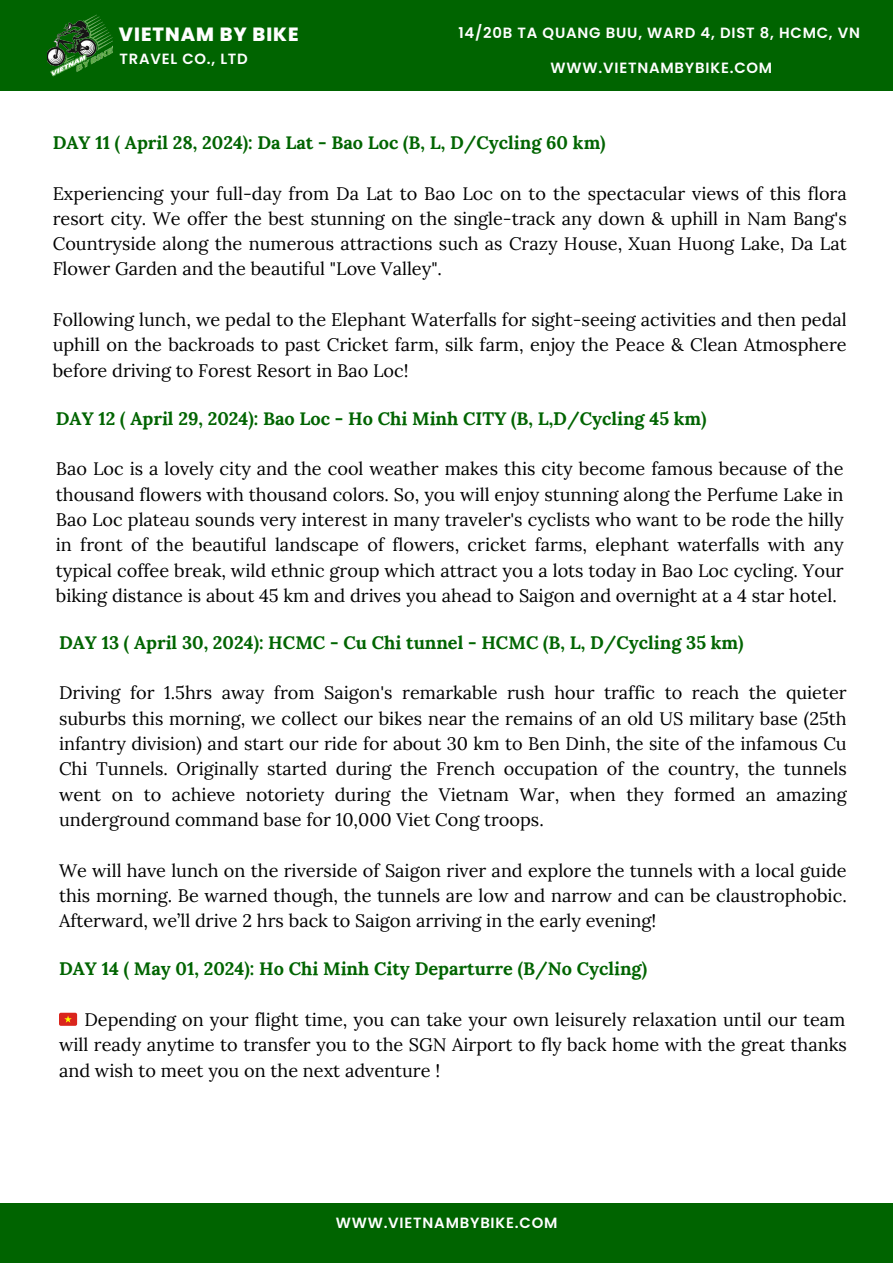
<style>
.page{position:relative;width:893px;height:1263px;background:#fff}
.page>*{position:absolute;margin:0;border:0;box-sizing:border-box;transform-origin:0 0}
.t1{font:800 19.12px "Poppins";letter-spacing:.055em;color:#fefefe}
.t2{font:18.08px/25.3px "Lora";color:#000;text-align:justify}
.t3{font:700 18.08px "Lora";color:#006400}
.t4{font:600 14.85px "Poppins";letter-spacing:.055em;color:#fefefe}
.t5{font:600 14.77px "Poppins";letter-spacing:.055em;color:#fefefe}
</style>
<div class="page">
<div style="left:0;top:0;width:893px;height:91px;background:#006400"></div>
<div style="left:0;top:1204px;width:893px;height:59px;background:#006400"></div>
<img style="left:47px;top:14px;width:65px;height:63px">
<p class="t1" style="left:119px;top:20px;width:181px">VIETNAM BY BIKE</p>
<p class="t5" style="left:120px;top:49px;width:130px">TRAVEL CO., LTD</p>
<p class="t4" style="left:458px;top:22px;width:403px">14/20B TA QUANG BUU, WARD 4, DIST 8, HCMC, VN</p>
<p class="t4" style="left:550px;top:57px;width:223px">WWW.VIETNAMBYBIKE.COM</p>
<p class="t3" style="left:53px;top:131px;width:554px">DAY 11 ( April 28, 2024): Da Lat - Bao Loc (B, L, D/Cycling 60 km)</p>
<p class="t2" style="left:53px;top:180px;width:795px">Experiencing your full-day from Da Lat to Bao Loc on to the spectacular views of this flora resort city. We offer the best stunning on the single-track any down &amp; uphill in Nam Bang's Countryside along the numerous attractions such as Crazy House, Xuan Huong Lake, Da Lat Flower Garden and the beautiful "Love Valley".</p>
<p class="t2" style="left:53px;top:307px;width:795px">Following lunch, we pedal to the Elephant Waterfalls for sight-seeing activities and then pedal uphill on the backroads to past Cricket farm, silk farm, enjoy the Peace &amp; Clean Atmosphere before driving to Forest Resort in Bao Loc!</p>
<p class="t3" style="left:56px;top:406px;width:652px">DAY 12 ( April 29, 2024): Bao Loc - Ho Chi Minh CITY (B, L,D/Cycling 45 km)</p>
<p class="t2" style="left:56px;top:456px;width:789px">Bao Loc is a lovely city and the cool weather makes this city become famous because of the thousand flowers with thousand colors. So, you will enjoy stunning along the Perfume Lake in Bao Loc plateau sounds very interest in many traveler's cyclists who want to be rode the hilly in front of the beautiful landscape of flowers, cricket farms, elephant waterfalls with any typical coffee break, wild ethnic group which attract you a lots today in Bao Loc cycling. Your biking distance is about 45 km and drives you ahead to Saigon and overnight at a 4 star hotel.</p>
<p class="t3" style="left:59px;top:631px;width:686px">DAY 13 ( April 30, 2024): HCMC - Cu Chi tunnel - HCMC (B, L, D/Cycling 35 km)</p>
<p class="t2" style="left:59px;top:680px;width:789px">Driving for 1.5hrs away from Saigon's remarkable rush hour traffic to reach the quieter suburbs this morning, we collect our bikes near the remains of an old US military base (25th infantry division) and start our ride for about 30 km to Ben Dinh, the site of the infamous Cu Chi Tunnels. Originally started during the French occupation of the country, the tunnels went on to achieve notoriety during the Vietnam War, when they formed an amazing underground command base for 10,000 Viet Cong troops.</p>
<p class="t2" style="left:59px;top:857px;width:789px">We will have lunch on the riverside of Saigon river and explore the tunnels with a local guide this morning. Be warned though, the tunnels are low and narrow and can be claustrophobic.<br>Afterward, we’ll drive 2 hrs back to Saigon arriving in the early evening!</p>
<p class="t3" style="left:59px;top:957px;width:589px">DAY 14 ( May 01, 2024): Ho Chi Minh City Departurre (B/No Cycling)</p>
<p class="t2" style="left:59px;top:1007px;width:789px;text-indent:25px">Depending on your flight time, you can take your own leisurely relaxation until our team will ready anytime to transfer you to the SGN Airport to fly back home with the great thanks and wish to meet you on the next adventure !</p>
<p class="t4" style="left:336px;top:1212px;width:223px">WWW.VIETNAMBYBIKE.COM</p>
</div>
